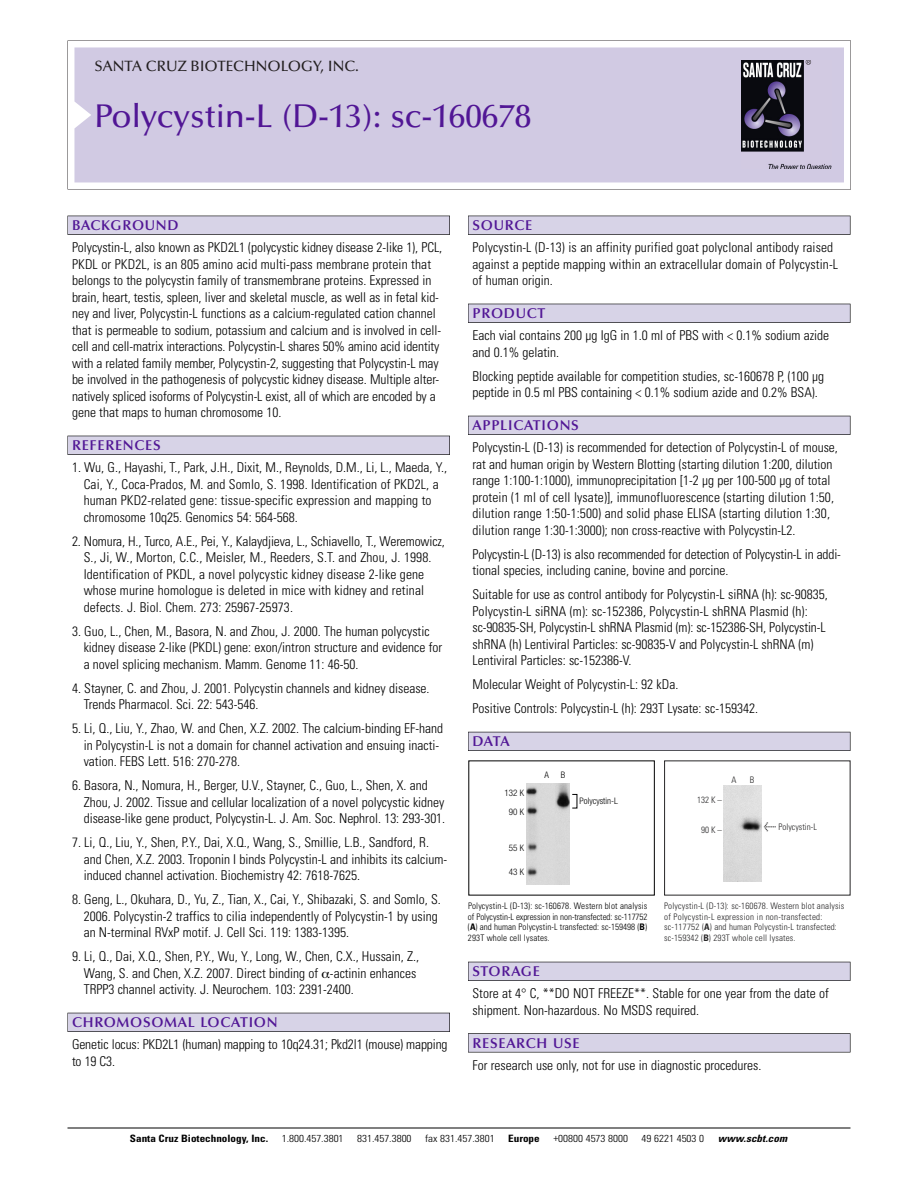
<style>
.page{position:relative;width:918px;height:1188px;background:#fff}
.page>*{position:absolute;margin:0;border:0;box-sizing:border-box;transform-origin:0 0}
.t1{font:500 33px "Optima";color:#511695}
.t2{font:500 15px "Optima";color:#231f20}
.t3{font:600 14.25px "Optima";letter-spacing:.05em;color:#511695}
.t4{font:300 condensed 13.5px/16.5px "Univers";color:#000}
.t5{font:300 condensed 10.2px "Univers";color:#000;scale:1.1 1}
.t6{font:700 condensed 10.2px "Univers";color:#000;scale:1.1 1}
.t7{font:italic 700 condensed 10.2px "Univers";letter-spacing:.005em;color:#000;scale:1.1 1}
.t8{font:9px/10.5px "Univers Condensed Light+ADUPIC";letter-spacing:.015em;color:#272627}
.t9{font:300 condensed 9px/10.5px "Univers";letter-spacing:.005em;color:#000;text-align:justify}
.t10{font:300 condensed 9px/19.5px "Helvetica Neue";color:#000;text-align:center}
.s1{font-family:"Meta Plus Book Roman+WXNQMN";font-size:10.5px}
.s2{font-weight:700}
.s3{font-family:"Univers Condensed Bold+LJODMM"}
</style>
<div class="page">
<svg style="left:68px;top:40px;width:783px;height:149px"></svg>
<div style="left:74px;top:47px;width:770px;height:135px;background:#d1cae3"></div>
<img style="left:741px;top:60px;width:90px;height:108px">
<div style="left:68px;top:216px;width:382px;height:19px;background:#525155"></div>
<div style="left:68px;top:216px;width:381px;height:18px;background:#d7d3e7"></div>
<div style="left:68px;top:436px;width:382px;height:19px;background:#515055"></div>
<div style="left:68px;top:436px;width:381px;height:18px;background:#d7d3e7"></div>
<div style="left:68px;top:1013px;width:382px;height:19px;background:#525158"></div>
<div style="left:68px;top:1013px;width:381px;height:18px;background:#d7d3e7"></div>
<div style="left:468px;top:216px;width:382px;height:19px;background:#525155"></div>
<div style="left:468px;top:216px;width:382px;height:18px;background:#d7d3e7"></div>
<div style="left:468px;top:304px;width:382px;height:19px;background:#515055"></div>
<div style="left:468px;top:304px;width:382px;height:18px;background:#d7d3e7"></div>
<div style="left:468px;top:416px;width:382px;height:19px;background:#525158"></div>
<div style="left:468px;top:416px;width:382px;height:18px;background:#d7d3e7"></div>
<div style="left:468px;top:732px;width:382px;height:19px;background:#54535a"></div>
<div style="left:468px;top:732px;width:382px;height:18px;background:#d7d3e7"></div>
<div style="left:468px;top:962px;width:382px;height:19px;background:#525158"></div>
<div style="left:468px;top:962px;width:382px;height:18px;background:#d7d3e7"></div>
<div style="left:468px;top:1033px;width:382px;height:19px;background:#575759"></div>
<div style="left:468px;top:1034px;width:382px;height:18px;background:#d7d3e7"></div>
<hr style="left:68px;top:1128px;width:782px;height:1px;background:#000">
<img style="left:526px;top:783px;width:43px;height:101px">
<img style="left:723px;top:786px;width:39px;height:95px">
<p class="t2" style="left:94px;top:61px;width:266px">SANTA CRUZ BIOTECHNOLOGY, INC.</p>
<h1 class="t1" style="left:94px;top:103px;width:438px">Polycystin-L (D-13): sc-160678</h1>
<p class="t3" style="left:72px;top:219px;width:108px">BACKGROUND</p>
<p class="t4" style="left:72px;top:240px;width:372px">Polycystin-L, also known as PKD2L1 (polycystic kidney disease 2-like 1), PCL, PKDL or PKD2L, is an 805 amino acid multi-pass membrane protein that belongs to the polycystin family of transmembrane proteins. Expressed in brain, heart, testis, spleen, liver and skeletal muscle, as well as in fetal kid&shy;ney and liver, Polycystin-L functions as a calcium-regulated cation channel that is permeable to sodium, potassium and calcium and is involved in cell&shy;cell and cell-matrix interactions. Polycystin-L shares 50% amino acid identity with a related family member, Polycystin-2, suggesting that Polycystin-L may be involved in the pathogenesis of polycystic kidney disease. Multiple alter&shy;natively spliced isoforms of Polycystin-L exist, all of which are encoded by a gene that maps to human chromosome 10.</p>
<p class="t3" style="left:72px;top:440px;width:90px">REFERENCES</p>
<p class="t4" style="left:84px;top:460px;width:365px;text-indent:-12px">1. Wu, G., Hayashi, T., Park, J.H., Dixit, M., Reynolds, D.M., Li, L., Maeda, Y., Cai, Y., Coca-Prados, M. and Somlo, S. 1998. Identification of PKD2L, a human PKD2-related gene: tissue-specific expression and mapping to chromosome 10q25. Genomics 54: 564-568.</p>
<p class="t4" style="left:84px;top:534px;width:363px;text-indent:-12px">2. Nomura, H., Turco, A.E., Pei, Y., Kalaydjieva, L., Schiavello, T., Weremowicz, S., Ji, W., Morton, C.C., Meisler, M., Reeders, S.T. and Zhou, J. 1998.<br>Identification of PKDL, a novel polycystic kidney disease 2-like gene whose murine homologue is deleted in mice with kidney and retinal defects. J. Biol. Chem. 273: 25967-25973.</p>
<p class="t4" style="left:84px;top:624px;width:360px;text-indent:-12px">3. Guo, L., Chen, M., Basora, N. and Zhou, J. 2000. The human polycystic kidney disease 2-like (PKDL) gene: exon/intron structure and evidence for a novel splicing mechanism. Mamm. Genome 11: 46-50.</p>
<p class="t4" style="left:84px;top:681px;width:347px;text-indent:-12px">4. Stayner, C. and Zhou, J. 2001. Polycystin channels and kidney disease.<br>Trends Pharmacol. Sci. 22: 543-546.</p>
<p class="t4" style="left:84px;top:721px;width:361px;text-indent:-12px">5. Li, Q., Liu, Y., Zhao, W. and Chen, X.Z. 2002. The calcium-binding EF-hand in Polycystin-L is not a domain for channel activation and ensuing inacti&shy;vation. FEBS Lett. 516: 270-278.</p>
<p class="t4" style="left:84px;top:778px;width:363px;text-indent:-12px">6. Basora, N., Nomura, H., Berger, U.V., Stayner, C., Guo, L., Shen, X. and<br>Zhou, J. 2002. Tissue and cellular localization of a novel polycystic kidney disease-like gene product, Polycystin-L. J. Am. Soc. Nephrol. 13: 293-301.</p>
<p class="t4" style="left:84px;top:835px;width:365px;text-indent:-12px">7. Li, Q., Liu, Y., Shen, P.Y., Dai, X.Q., Wang, S., Smillie, L.B., Sandford, R. and Chen, X.Z. 2003. Troponin I binds Polycystin-L and inhibits its calcium&shy;induced channel activation. Biochemistry 42: 7618-7625.</p>
<p class="t4" style="left:84px;top:892px;width:359px;text-indent:-12px">8. Geng, L., Okuhara, D., Yu, Z., Tian, X., Cai, Y., Shibazaki, S. and Somlo, S.<br>2006. Polycystin-2 traffics to cilia independently of Polycystin-1 by using an N-terminal RVxP motif. J. Cell Sci. 119: 1383-1395.</p>
<p class="t4" style="left:84px;top:949px;width:337px;text-indent:-12px">9. Li, Q., Dai, X.Q., Shen, P.Y., Wu, Y., Long, W., Chen, C.X., Hussain, Z.,<br>Wang, S. and Chen, X.Z. 2007. Direct binding of -actinin enhances<br>TRPP3 channel activity. J. Neurochem. 103: 2391-2400.</p>
<p class="t3" style="left:72px;top:1017px;width:207px">CHROMOSOMAL LOCATION</p>
<p class="t4" style="left:72px;top:1037px;width:377px">Genetic locus: PKD2L1 (human) mapping to 10q24.31; Pkd2l1 (mouse) mapping to 19 C3.</p>
<p class="t3" style="left:473px;top:219px;width:61px">SOURCE</p>
<p class="t4" style="left:473px;top:240px;width:367px">Polycystin-L (D-13) is an affinity purified goat polyclonal antibody raised against a peptide mapping within an extracellular domain of Polycystin-L of human origin.</p>
<p class="t3" style="left:473px;top:308px;width:74px">PRODUCT</p>
<p class="t4" style="left:473px;top:328px;width:358px">Each vial contains 200 µg IgG in 1.0 ml of PBS with &lt; 0.1% sodium azide and 0.1% gelatin.</p>
<p class="t4" style="left:473px;top:369px;width:353px">Blocking peptide available for competition studies, sc-160678 P, (100 µg peptide in 0.5 ml PBS containing &lt; 0.1% sodium azide and 0.2% BSA).</p>
<p class="t3" style="left:473px;top:420px;width:108px">APPLICATIONS</p>
<p class="t4" style="left:473px;top:440px;width:367px">Polycystin-L (D-13) is recommended for detection of Polycystin-L of mouse, rat and human origin by Western Blotting (starting dilution 1:200, dilution range 1:100-1:1000), immunoprecipitation [1-2 µg per 100-500 µg of total protein (1 ml of cell lysate)], immunofluorescence (starting dilution 1:50, dilution range 1:50-1:500) and solid phase ELISA (starting dilution 1:30, dilution range 1:30-1:3000); non cross-reactive with Polycystin-L2.</p>
<p class="t4" style="left:473px;top:547px;width:370px">Polycystin-L (D-13) is also recommended for detection of Polycystin-L in addi&shy;tional species, including canine, bovine and porcine.</p>
<p class="t4" style="left:473px;top:587px;width:357px">Suitable for use as control antibody for Polycystin-L siRNA (h): sc-90835, Polycystin-L siRNA (m): sc-152386, Polycystin-L shRNA Plasmid (h): sc-90835-SH, Polycystin-L shRNA Plasmid (m): sc-152386-SH, Polycystin-L shRNA (h) Lentiviral Particles: sc-90835-V and Polycystin-L shRNA (m)<br>Lentiviral Particles: sc-152386-V.</p>
<p class="t4" style="left:473px;top:674px;width:287px;line-height:24px">Molecular Weight of Polycystin-L: 92 kDa.<br>Positive Controls: Polycystin-L (h): 293T Lysate: sc-159342.</p>
<p class="t3" style="left:473px;top:736px;width:39px">DATA</p>
<p class="t10" style="left:545px;top:766px;width:6px">A</p>
<p class="t10" style="left:561px;top:766px;width:6px">B</p>
<p class="t8" style="left:731px;top:775px;width:7px">A</p>
<p class="t8" style="left:750px;top:775px;width:6px">B</p>
<p class="t10" style="left:505px;top:784px;width:21px">132 K<br>90 K</p>
<p class="t10" style="left:509px;top:839px;width:17px">55 K</p>
<p class="t10" style="left:509px;top:863px;width:17px">43 K</p>
<p class="t10" style="left:580px;top:792px;width:40px">Polycystin-L</p>
<p class="t8" style="left:697px;top:796px;width:26px">132 K –</p>
<p class="t8" style="left:701px;top:826px;width:22px">90K–</p>
<p class="t8" style="left:764px;top:823px;width:55px"><span class="s1">&lt;</span> Polycystin-L</p>
<p class="t9" style="left:468px;top:902px;width:181px">Polycystin-L (D-13): sc-160678. Western blot analysis of Polycystin-L expression in non-transfected: sc-117752 (<span class="s2">A</span>) and human Polycystin-L transfected: sc-159498 (<span class="s2">B</span>)<br>293T whole cell lysates.</p>
<p class="t8" style="left:664px;top:902px;width:182px">Polycystin-L (D-13): sc-160678. Western blot analysis of Polycystin-L expression in non-transfected: sc-117752 (<span class="s3">A</span>) and human Polycystin-L transfected: sc-159342 (<span class="s3">B</span>) 293T whole cell lysates.</p>
<p class="t3" style="left:473px;top:966px;width:69px">STORAGE</p>
<p class="t4" style="left:473px;top:986px;width:358px">Store at 4° C, **DO NOT FREEZE**. Stable for one year from the date of shipment. Non-hazardous. No MSDS required.</p>
<p class="t3" style="left:473px;top:1037px;width:109px">RESEARCH USE</p>
<p class="t4" style="left:473px;top:1058px;width:290px">For research use only, not for use in diagnostic procedures.</p>
<p class="t6" style="left:130px;top:1135px;width:127px">Santa Cruz Biotechnology, Inc.</p>
<p class="t5" style="left:282px;top:1135px;width:58px">1.800.457.3801</p>
<p class="t5" style="left:357px;top:1135px;width:51px">831.457.3800</p>
<p class="t5" style="left:425px;top:1135px;width:65px">fax 831.457.3801</p>
<p class="t6" style="left:508px;top:1135px;width:30px">Europe</p>
<p class="t5" style="left:553px;top:1135px;width:69px">+00800 4573 8000</p>
<p class="t5" style="left:642px;top:1135px;width:58px">49 6221 4503 0</p>
<p class="t7" style="left:718px;top:1135px;width:64px">www.scbt.com</p>
</div>
